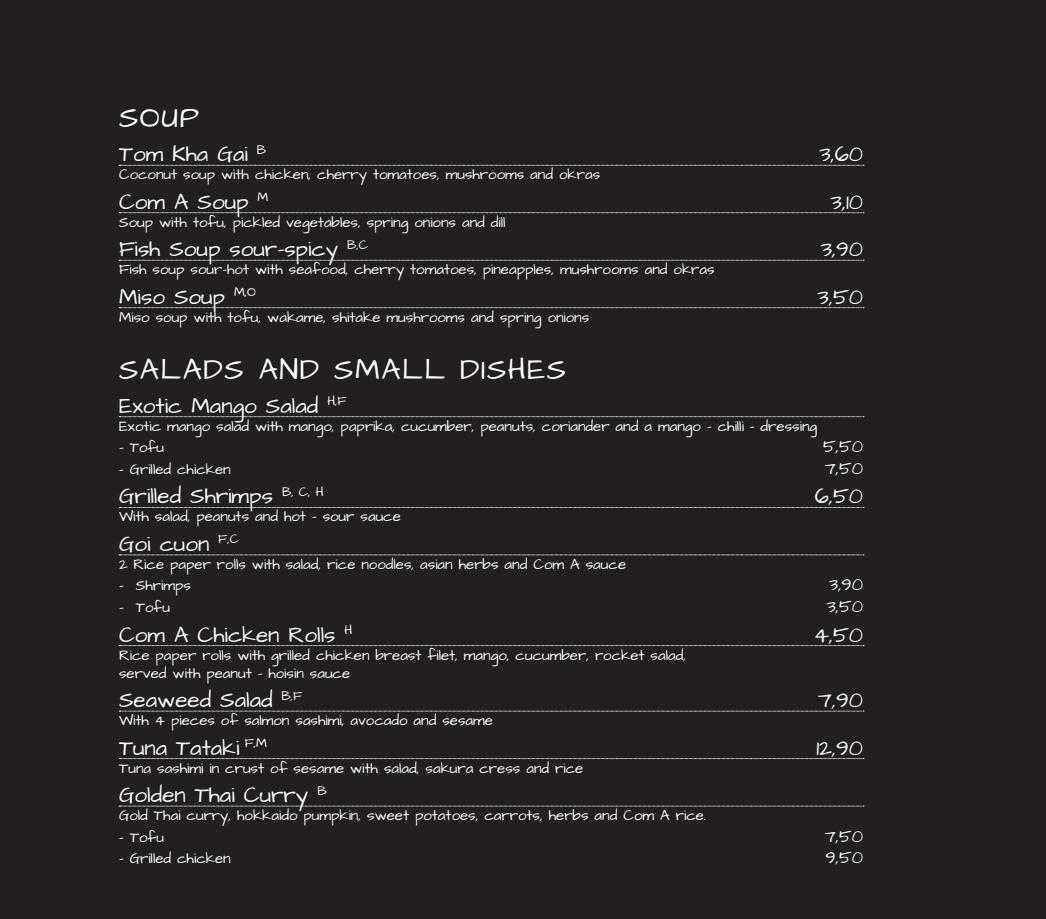
<style>
.page{position:relative;width:1046px;height:919px;background:#fff}
.page>*{position:absolute;margin:0;border:0;box-sizing:border-box;transform-origin:0 0}
.üb{font:30px "Architects Daughter";letter-spacing:.05em;color:#fff}
.kl__ueb{font:22.5px "Architects Daughter";color:#fff}
.en_besch{font:18px "Architects Daughter";color:#fff}
.en_besch-2{font:15px "Architects Daughter";color:#fff}
</style>
<div class="page">
<div style="left:0;top:0;width:1046px;height:918px;background:#231f20"></div>
<svg style="left:119px;top:165px;width:745px;height:1px"></svg>
<svg style="left:119px;top:212px;width:745px;height:1px"></svg>
<svg style="left:119px;top:260px;width:745px;height:1px"></svg>
<svg style="left:119px;top:307px;width:745px;height:1px"></svg>
<svg style="left:119px;top:416px;width:745px;height:1px"></svg>
<svg style="left:119px;top:507px;width:745px;height:1px"></svg>
<svg style="left:119px;top:554px;width:745px;height:1px"></svg>
<svg style="left:119px;top:645px;width:745px;height:1px"></svg>
<svg style="left:119px;top:710px;width:745px;height:1px"></svg>
<svg style="left:119px;top:758px;width:745px;height:1px"></svg>
<svg style="left:119px;top:805px;width:745px;height:1px"></svg>
<p class="üb" style="left:119px;top:98px;width:81px">SOUP</p>
<p class="kl__ueb" style="left:119px;top:139px;width:149px">Tom Kha Gai <sup>B</sup></p>
<p class="kl__ueb" style="left:819px;top:139px;width:45px">3,60</p>
<p class="en_besch-2" style="left:119px;top:164px;width:483px">Coconut soup with chicken, cherry tomatoes, mushrooms and okras</p>
<p class="kl__ueb" style="left:119px;top:186px;width:151px">Com A Soup <sup>M</sup></p>
<p class="kl__ueb" style="left:831px;top:186px;width:34px">3,10</p>
<p class="en_besch-2" style="left:119px;top:212px;width:388px">Soup with tofu, pickled vegetables, spring onions and dill</p>
<p class="kl__ueb" style="left:119px;top:234px;width:251px">Fish Soup sour-spicy <sup>B,C</sup></p>
<p class="kl__ueb" style="left:821px;top:234px;width:44px">3,90</p>
<p class="en_besch-2" style="left:119px;top:259px;width:597px">Fish soup sour-hot with seafood, cherry tomatoes, pineapples, mushrooms and okras</p>
<p class="kl__ueb" style="left:119px;top:281px;width:139px">Miso Soup <sup>M,O</sup></p>
<p class="kl__ueb" style="left:818px;top:281px;width:47px">3,50</p>
<p class="en_besch-2" style="left:119px;top:307px;width:472px">Miso soup with tofu, wakame, shitake mushrooms and spring onions</p>
<p class="üb" style="left:119px;top:349px;width:449px">SALADS AND SMALL DISHES</p>
<p class="kl__ueb" style="left:119px;top:390px;width:229px">Exotic Mango Salad <sup>H,F</sup></p>
<p class="en_besch-2" style="left:119px;top:416px;width:700px">Exotic mango salad with mango, paprika, cucumber, peanuts, coriander and a mango - chilli - dressing</p>
<p class="en_besch-2" style="left:119px;top:437px;width:46px">- Tofu</p>
<p class="en_besch" style="left:823px;top:434px;width:42px">5,50</p>
<p class="en_besch-2" style="left:119px;top:459px;width:113px">- Grilled chicken</p>
<p class="en_besch" style="left:825px;top:456px;width:40px">7,50</p>
<p class="kl__ueb" style="left:119px;top:481px;width:206px">Grilled Shrimps <sup>B,</sup> <sup>C,</sup> <sup>H</sup></p>
<p class="kl__ueb" style="left:815px;top:481px;width:50px">6,50</p>
<p class="en_besch-2" style="left:119px;top:506px;width:283px">With salad, peanuts and hot - sour sauce</p>
<p class="kl__ueb" style="left:119px;top:528px;width:121px">Goi cuon <sup>F,C</sup></p>
<p class="en_besch-2" style="left:119px;top:554px;width:509px">2 Rice paper rolls with salad, rice noodles, asian herbs and Com A sauce</p>
<p class="en_besch-2" style="left:119px;top:575px;width:73px">- Shrimps</p>
<p class="en_besch" style="left:829px;top:572px;width:35px">3,90</p>
<p class="en_besch-2" style="left:119px;top:597px;width:52px">- Tofu</p>
<p class="en_besch" style="left:827px;top:594px;width:38px">3,50</p>
<p class="kl__ueb" style="left:119px;top:619px;width:235px">Com A Chicken Rolls <sup>H</sup></p>
<p class="kl__ueb" style="left:814px;top:619px;width:51px">4,50</p>
<p class="en_besch-2" style="left:119px;top:644px;width:569px">Rice paper rolls with grilled chicken breast filet, mango, cucumber, rocket salad,</p>
<p class="en_besch-2" style="left:119px;top:662px;width:233px">served with peanut - hoisin sauce</p>
<p class="kl__ueb" style="left:119px;top:684px;width:185px">Seaweed Salad <sup>B,F</sup></p>
<p class="kl__ueb" style="left:818px;top:684px;width:46px">7,90</p>
<p class="en_besch-2" style="left:119px;top:710px;width:375px">With 4 pieces of salmon sashimi, avocado and sesame</p>
<p class="kl__ueb" style="left:119px;top:732px;width:149px">Tuna Tataki <sup>F,M</sup></p>
<p class="kl__ueb" style="left:816px;top:732px;width:48px">12,90</p>
<p class="en_besch-2" style="left:119px;top:757px;width:466px">Tuna sashimi in crust of sesame with salad, sakura cress and rice</p>
<p class="kl__ueb" style="left:119px;top:779px;width:209px">Golden Thai Curry <sup>B</sup></p>
<p class="en_besch-2" style="left:119px;top:805px;width:588px">Gold Thai curry, hokkaido pumpkin, sweet potatoes, carrots, herbs and Com A rice.</p>
<p class="en_besch-2" style="left:119px;top:826px;width:46px">- Tofu</p>
<p class="en_besch" style="left:825px;top:823px;width:40px">7,50</p>
<p class="en_besch-2" style="left:119px;top:848px;width:113px">- Grilled chicken</p>
<p class="en_besch" style="left:826px;top:845px;width:39px">9,50</p>
</div>
